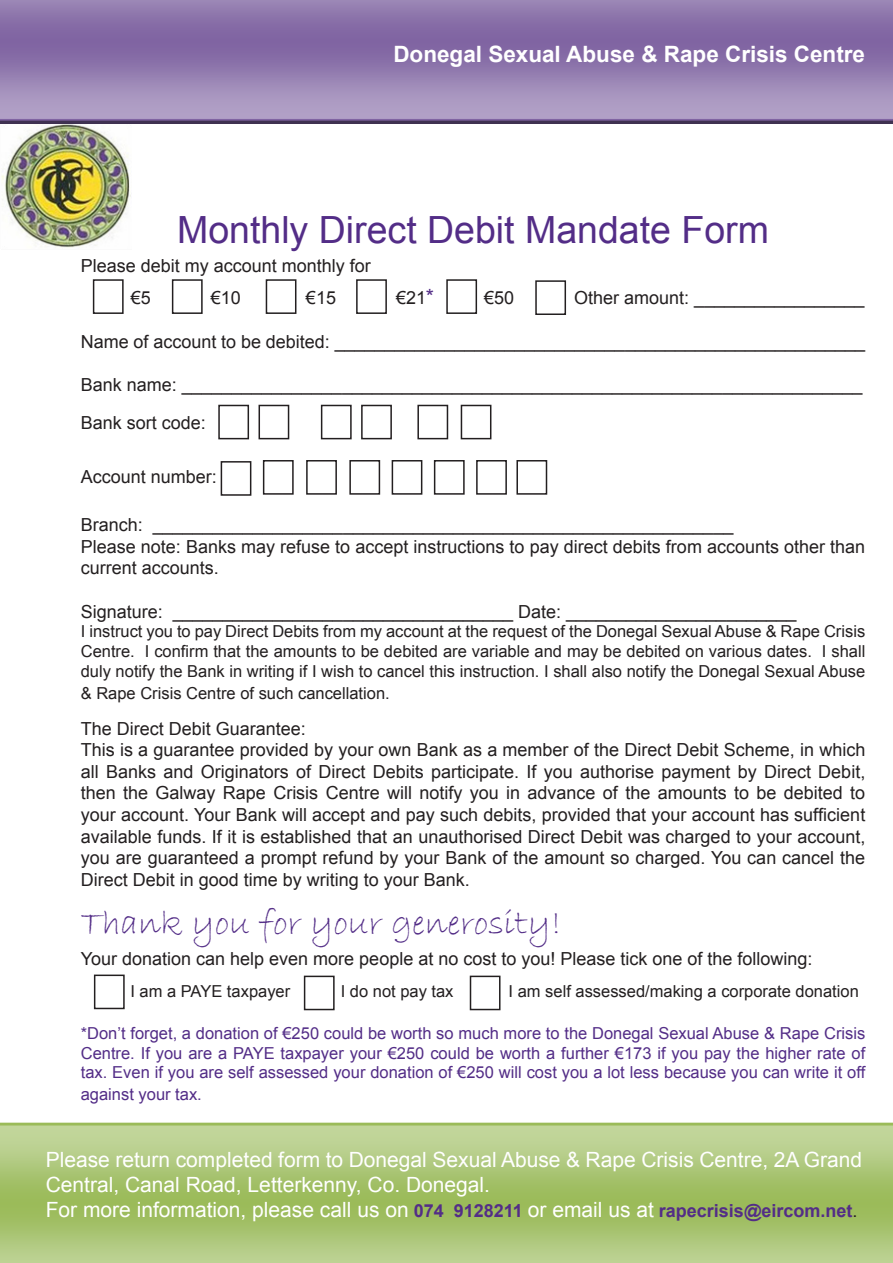
<style>
.page{position:relative;width:893px;height:1263px;background:#fff}
.page>*{position:absolute;margin:0;border:0;box-sizing:border-box;transform-origin:0 0}
.t1{font:37.5px "Arial";color:#532d87}
.t2{font:36px "Bradley Hand ITC";color:#532d87}
.t3{font:700 22.5px "Arial";color:#fff}
.t4{font:21px/25.2px "Arial";color:#fff}
.t5{font:18px/21.6px "Arial";color:#231f20}
.t6{font:16.5px/19.8px "Arial";color:#231f20;text-align:justify}
.t7{font:16.5px/19.8px "Arial";color:#532d87;text-align:justify}
.s1{font-size:21px;color:#532d87}
.s2{font-weight:700;font-size:18px;color:#532d87}
.s3{font-size:18px;color:#231f20}
</style>
<div class="page">
<img style="left:0;top:123px;width:132px;height:125px">
<div style="left:470px;top:976px;width:30px;height:34px;border:2px solid #231f20"></div>
<div style="left:304px;top:976px;width:31px;height:34px;border:2px solid #231f20"></div>
<div style="left:94px;top:974px;width:31px;height:35px;border:2px solid #231f20"></div>
<div style="left:535px;top:280px;width:31px;height:35px;border:2px solid #231f20"></div>
<div style="left:446px;top:279px;width:31px;height:35px;border:2px solid #231f20"></div>
<div style="left:356px;top:279px;width:31px;height:35px;border:2px solid #231f20"></div>
<div style="left:266px;top:279px;width:30px;height:35px;border:2px solid #231f20"></div>
<div style="left:172px;top:279px;width:31px;height:35px;border:2px solid #231f20"></div>
<div style="left:93px;top:279px;width:31px;height:35px;border:2px solid #231f20"></div>
<div style="left:516px;top:460px;width:31px;height:35px;border:2px solid #231f20"></div>
<div style="left:476px;top:460px;width:31px;height:35px;border:2px solid #231f20"></div>
<div style="left:434px;top:460px;width:31px;height:35px;border:2px solid #231f20"></div>
<div style="left:392px;top:460px;width:30px;height:35px;border:2px solid #231f20"></div>
<div style="left:349px;top:460px;width:31px;height:35px;border:2px solid #231f20"></div>
<div style="left:306px;top:460px;width:31px;height:35px;border:2px solid #231f20"></div>
<div style="left:263px;top:460px;width:31px;height:35px;border:2px solid #231f20"></div>
<div style="left:221px;top:461px;width:30px;height:35px;border:2px solid #231f20"></div>
<div style="left:321px;top:405px;width:31px;height:34px;border:2px solid #231f20"></div>
<div style="left:259px;top:405px;width:30px;height:34px;border:2px solid #231f20"></div>
<div style="left:218px;top:405px;width:31px;height:34px;border:2px solid #231f20"></div>
<div style="left:461px;top:405px;width:30px;height:34px;border:2px solid #231f20"></div>
<div style="left:417px;top:405px;width:31px;height:34px;border:2px solid #231f20"></div>
<div style="left:361px;top:405px;width:31px;height:34px;border:2px solid #231f20"></div>
<svg style="left:0;top:1123px;width:893px;height:140px;background:#acc678"></svg>
<svg style="left:0;top:0;width:893px;height:121px;background:#937db0"></svg>
<p class="t3" style="left:393px;top:39px;width:473px">Donegal Sexual Abuse &amp; Rape Crisis Centre</p>
<p class="t1" style="left:177px;top:205px;width:593px">Monthly Direct Debit Mandate Form</p>
<p class="t5" style="left:81px;top:255px;width:292px">Please debit my account monthly for</p>
<p class="t5" style="left:131px;top:287px;width:22px">€5</p>
<p class="t5" style="left:211px;top:287px;width:32px">€10</p>
<p class="t5" style="left:306px;top:287px;width:32px">€15</p>
<p class="t5" style="left:396px;top:287px;width:40px">€21<span class="s1">*</span></p>
<p class="t5" style="left:484px;top:287px;width:32px">€50</p>
<p class="t5" style="left:574px;top:287px;width:292px">Other amount: _________________</p>
<p class="t5" style="left:81px;top:331px;width:786px">Name of account to be debited: _____________________________________________________</p>
<p class="t5" style="left:81px;top:374px;width:783px">Bank name: ____________________________________________________________________</p>
<p class="t5" style="left:81px;top:412px;width:127px">Bank sort code:</p>
<p class="t5" style="left:81px;top:466px;width:138px">Account number:</p>
<p class="t5" style="left:81px;top:514px;width:654px">Branch: __________________________________________________________</p>
<p class="t5" style="left:81px;top:536px;width:786px">Please note: Banks may refuse to accept instructions to pay direct debits from accounts other than current accounts.</p>
<p class="t5" style="left:81px;top:601px;width:717px">Signature: __________________________________ Date: _______________________</p>
<p class="t6" style="left:81px;top:622px;width:786px">I instruct you to pay Direct Debits from my account at the request of the Donegal Sexual Abuse &amp; Rape Crisis Centre. I confirm that the amounts to be debited are variable and may be debited on various dates. I shall duly notify the Bank in writing if I wish to cancel this instruction. I shall also notify the Donegal Sexual Abuse</p>
<p class="t6" style="left:81px;top:683px;width:311px">&amp; Rape Crisis Centre of such cancellation.</p>
<p class="t5" style="left:81px;top:718px;width:227px">The Direct Debit Guarantee:</p>
<p class="t5" style="left:81px;top:739px;width:786px;text-align:justify">This is a guarantee provided by your own Bank as a member of the Direct Debit Scheme, in which all Banks and Originators of Direct Debits participate. If you authorise payment by Direct Debit, then the Galway Rape Crisis Centre will notify you in advance of the amounts to be debited to your account. Your Bank will accept and pay such debits, provided that your account has sufficient available funds. If it is established that an unauthorised Direct Debit was charged to your account, you are guaranteed a prompt refund by your Bank of the amount so charged. You can cancel the Direct Debit in good time by writing to your Bank.</p>
<p class="t2" style="left:81px;top:899px;width:482px">Thank you for your generosity!</p>
<p class="t5" style="left:81px;top:948px;width:733px">Your donation can help even more people at no cost to you! Please tick one of the following:</p>
<p class="t6" style="left:130px;top:982px;width:161px">I am a PAYE taxpayer</p>
<p class="t6" style="left:341px;top:982px;width:114px">I do not pay tax</p>
<p class="t6" style="left:509px;top:982px;width:352px">I am self assessed/making a corporate donation</p>
<p class="t7" style="left:81px;top:1023px;width:786px">*Don’t forget, a donation of €250 could be worth so much more to the Donegal Sexual Abuse &amp; Rape Crisis Centre. If you are a PAYE taxpayer your €250 could be worth a further €173 if you pay the higher rate of tax. Even if you are self assessed your donation of €250 will cost you a lot less because you can write it off</p>
<p class="t7" style="left:81px;top:1084px;width:123px">against your tax.</p>
<p class="t4" style="left:46px;top:1147px;width:818px">Please return completed form to Donegal Sexual Abuse &amp; Rape Crisis Centre, 2A Grand<br>Central, Canal Road, Letterkenny, Co. Donegal.</p>
<p class="t4" style="left:46px;top:1197px;width:813px">For more information, please call us on <span class="s2">074 9128211</span> or email us at <span class="s2">rapecrisis@eircom.net</span><span class="s3">.</span></p>
</div>
